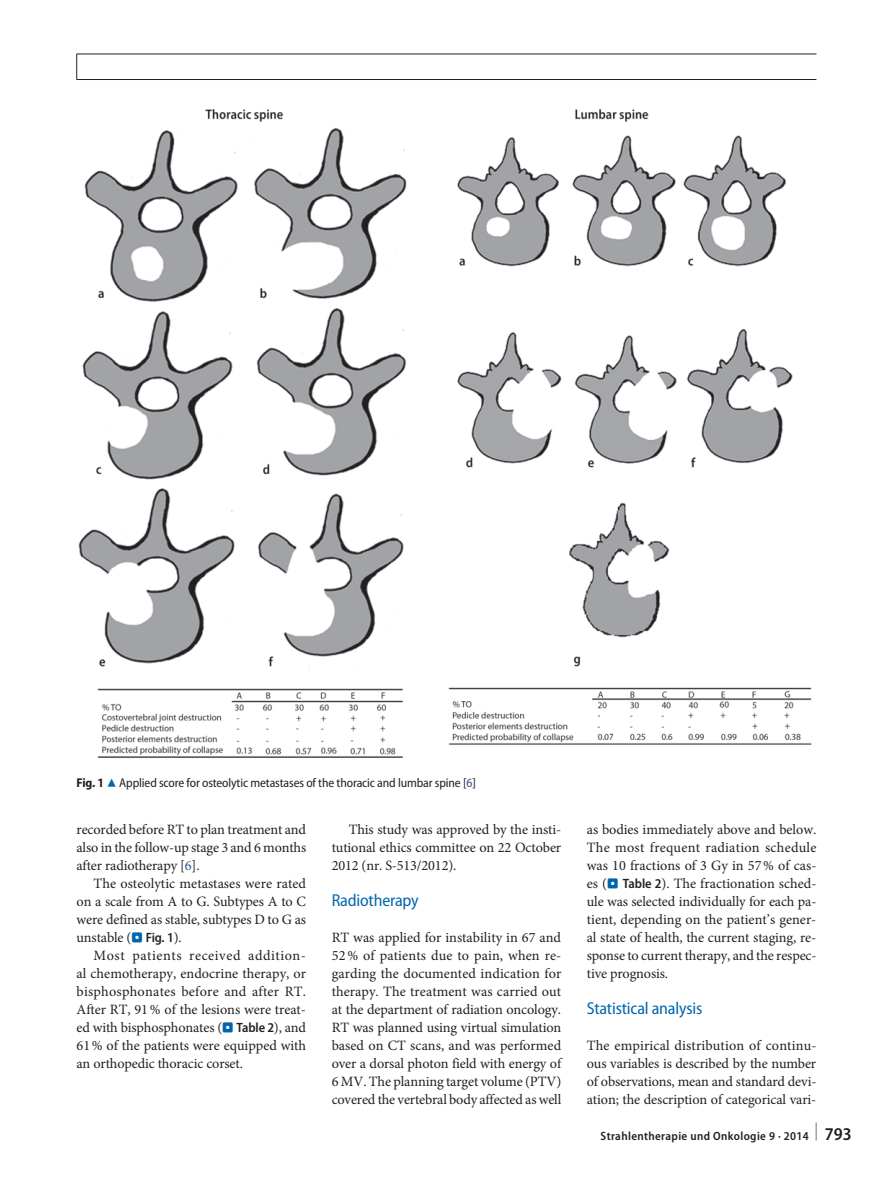
<style>
.page{position:relative;width:893px;height:1187px;background:#fff}
.page>*{position:absolute;margin:0;border:0;box-sizing:border-box;transform-origin:0 0}
.t1{font:semi-condensed 17.25px "Myriad Pro";letter-spacing:-.01em;color:#0066ad}
.t2{font:14.25px/18px "Minion Pro";letter-spacing:-.01em;color:#231f20;text-align:justify}
.t3{font:semi-condensed 12.75px "Myriad Pro";letter-spacing:-.01em;color:#231f20}
.t4{font:600 semi-condensed 12px "Myriad Pro";letter-spacing:.03em;color:#231f20}
.s1{font-weight:700}
.s2{font-family:"Blik Buttons";font-stretch:normal;font-size:13.5px;color:#0066ad}
.s3{color:#324a97}
.s4{font-family:"Blik Buttons";font-size:13.5px;color:#0066ad}
.s5{font-family:"Myriad Pro";font-weight:600;font-stretch:semi-condensed;font-size:13.5px}
.s6{font-size:18px}
</style>
<div class="page">
<hr style="left:77px;top:79px;width:739px;height:1px;background:#231f20">
<svg style="left:76px;top:54px;width:1px;height:25px"></svg>
<hr style="left:77px;top:54px;width:739px;height:1px;background:#231f20">
<img style="left:78px;top:109px;width:734px;height:649px">
<p class="t3" style="left:77px;top:775px;width:401px"><span class="s1">Fig. 1</span> <span class="s2">8</span> Applied score for osteolytic metastases of the thoracic and lumbar spine [<span class="s3">6</span>]</p>
<p class="t2" style="left:77px;top:820px;width:231px">recorded before RT to plan treatment and also in the follow-up stage 3 and 6 months after radiotherapy [<span class="s3">6</span>].</p>
<p class="t2" style="left:77px;top:874px;width:231px;text-indent:17px">The osteolytic metastases were rated on a scale from A to G. Subtypes A to C were defined as stable, subtypes D to G as unstable (<span class="s4">.</span> <span class="s5">Fig. 1</span>).</p>
<p class="t2" style="left:77px;top:946px;width:231px;text-indent:17px">Most patients received addition&shy;al chemotherapy, endocrine therapy, or bisphosphonates before and after RT.<br>After RT, 91% of the lesions were treat&shy;ed with bisphosphonates (<span class="s4">.</span> <span class="s5">Table 2</span>), and 61% of the patients were equipped with an orthopedic thoracic corset.</p>
<p class="t2" style="left:332px;top:820px;width:231px;text-indent:17px">This study was approved by the insti&shy;tutional ethics committee on 22 October 2012 (nr. S-513/2012).</p>
<p class="t1" style="left:332px;top:890px;width:89px">Radiotherapy</p>
<p class="t2" style="left:332px;top:928px;width:231px">RT was applied for instability in 67 and 52% of patients due to pain, when re&shy;garding the documented indication for therapy. The treatment was carried out at the department of radiation oncology.<br>RT was planned using virtual simulation based on CT scans, and was performed over a dorsal photon field with energy of 6 MV. The planning target volume (PTV) covered the vertebral body affected as well</p>
<p class="t2" style="left:587px;top:820px;width:231px">as bodies immediately above and below.<br>The most frequent radiation schedule was 10 fractions of 3 Gy in 57% of cas&shy;es (<span class="s4">.</span> <span class="s5">Table 2</span>). The fractionation sched&shy;ule was selected individually for each pa&shy;tient, depending on the patient’s gener&shy;al state of health, the current staging, re&shy;sponse to current therapy, and the respec&shy;tive prognosis.</p>
<p class="t1" style="left:587px;top:998px;width:117px">Statistical analysis</p>
<p class="t2" style="left:587px;top:1036px;width:231px">The empirical distribution of continu&shy;ous variables is described by the number of observations, mean and standard devi&shy;ation; the description of categorical vari-</p>
<p class="t4" style="left:601px;top:1129px;width:253px">Strahlentherapie und Onkologie 9 · 2014 <sup>|</sup> <span class="s6">793</span></p>
</div>
